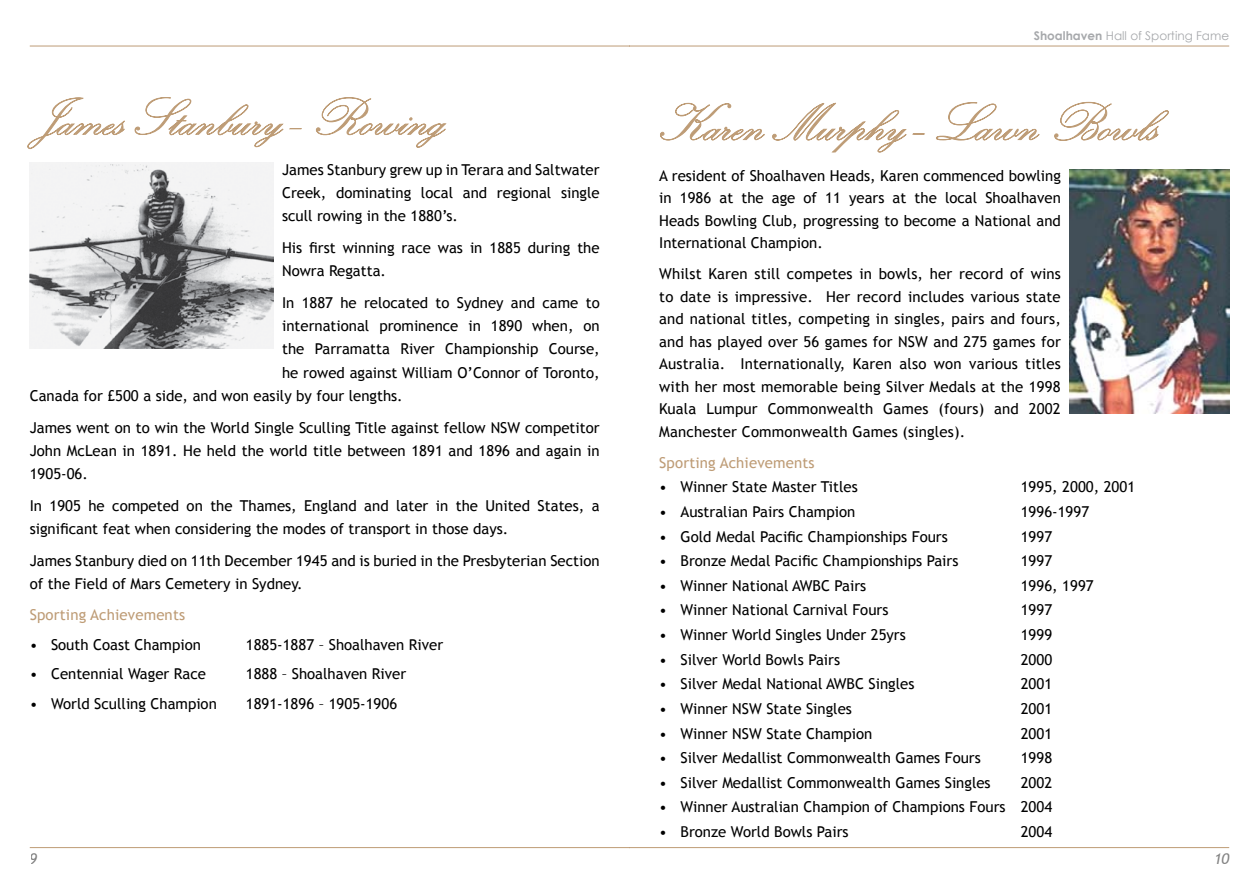
<style>
.page{position:relative;width:1259px;height:893px;background:#fff}
.page>*{position:absolute;margin:0;border:0;box-sizing:border-box;transform-origin:0 0}
.t1{font:500 54px "Kunstlerschreibsch D";color:#be9c76}
.t2{font:15px/22.5px "Trebuchet MS";color:#000;text-align:justify}
.t3{font:15px "Trebuchet MS";letter-spacing:.01em;color:#be9c76}
.t4{font:italic 15px "Trebuchet MS";color:#000}
.t5{font:12px "Century Gothic";color:#a7a9ac}
.s1{font-weight:700}
</style>
<div class="page">
<hr style="left:30px;top:847px;width:599px;height:1px;background:#be9c76">
<hr style="left:30px;top:46px;width:599px;height:1px;background:#be9c76">
<hr style="left:629px;top:847px;width:600px;height:1px;background:#be9c76">
<hr style="left:629px;top:46px;width:600px;height:1px;background:#be9c76">
<svg style="left:27px;top:97px;width:98px;height:52px"></svg>
<svg style="left:134px;top:97px;width:150px;height:50px"></svg>
<svg style="left:316px;top:97px;width:131px;height:51px"></svg>
<img style="left:30px;top:163px;width:243px;height:185px">
<svg style="left:660px;top:103px;width:105px;height:38px"></svg>
<svg style="left:772px;top:102px;width:152px;height:51px"></svg>
<svg style="left:936px;top:102px;width:104px;height:39px"></svg>
<svg style="left:1054px;top:102px;width:115px;height:39px"></svg>
<img style="left:1069px;top:169px;width:160px;height:245px">
<h1 class="t1" style="left:30px;top:92px;width:415px">James Stanbury – Rowing</h1>
<p class="t2" style="left:282px;top:158px;width:319px;line-height:23.2px">James Stanbury grew up in Terara and Saltwater Creek, dominating local and regional single scull rowing in the 1880’s.</p>
<p class="t2" style="left:282px;top:236px;width:319px;line-height:23.2px">His first winning race was in 1885 during the<br>Nowra Regatta.</p>
<p class="t2" style="left:282px;top:291px;width:319px">In 1887 he relocated to Sydney and came to</p>
<p class="t2" style="left:282px;top:315px;width:319px">international prominence in 1890 when, on</p>
<p class="t2" style="left:282px;top:338px;width:319px">the Parramatta River Championship Course,</p>
<p class="t2" style="left:282px;top:361px;width:319px">he rowed against William O’Connor of Toronto,</p>
<p class="t2" style="left:30px;top:384px;width:374px">Canada for £500 a side, and won easily by four lengths.</p>
<p class="t2" style="left:30px;top:416px;width:571px;line-height:23.2px">James went on to win the World Single Sculling Title against fellow NSW competitor John McLean in 1891. He held the world title between 1891 and 1896 and again in 1905-06.</p>
<p class="t2" style="left:30px;top:494px;width:571px;line-height:23.2px">In 1905 he competed on the Thames, England and later in the United States, a significant feat when considering the modes of transport in those days.</p>
<p class="t2" style="left:30px;top:549px;width:571px;line-height:23.2px">James Stanbury died on 11th December 1945 and is buried in the Presbyterian Section of the Field of Mars Cemetery in Sydney.</p>
<p class="t3" style="left:30px;top:606px;width:157px">Sporting Achievements</p>
<p class="t2" style="left:30px;top:633px;width:173px">• South Coast Champion</p>
<p class="t2" style="left:246px;top:633px;width:199px">1885-1887 – Shoalhaven River</p>
<p class="t2" style="left:30px;top:663px;width:178px">• Centennial Wager Race</p>
<p class="t2" style="left:246px;top:663px;width:162px">1888 – Shoalhaven River</p>
<p class="t2" style="left:30px;top:693px;width:189px">• World Sculling Champion</p>
<p class="t2" style="left:246px;top:693px;width:153px">1891-1896 – 1905-1906</p>
<p class="t5" style="left:1033px;top:27px;width:197px"><span class="s1">Shoalhaven</span> Hall of Sporting Fame</p>
<h1 class="t1" style="left:659px;top:97px;width:498px">Karen Murphy – Lawn Bowls</h1>
<p class="t2" style="left:659px;top:164px;width:403px">A resident of Shoalhaven Heads, Karen commenced bowling in 1986 at the age of 11 years at the local Shoalhaven Heads Bowling Club, progressing to become a National and International Champion.</p>
<p class="t2" style="left:659px;top:263px;width:403px">Whilst Karen still competes in bowls, her record of wins to date is impressive. Her record includes various state and national titles, competing in singles, pairs and fours, and has played over 56 games for NSW and 275 games for Australia. Internationally, Karen also won various titles with her most memorable being Silver Medals at the 1998<br>Kuala Lumpur Commonwealth Games (fours) and 2002<br>Manchester Commonwealth Games (singles).</p>
<p class="t3" style="left:659px;top:453px;width:157px">Sporting Achievements</p>
<p class="t2" style="left:659px;top:476px;width:200px">• Winner State Master Titles</p>
<p class="t2" style="left:1020px;top:476px;width:116px">1995, 2000, 2001</p>
<p class="t2" style="left:659px;top:500px;width:197px">• Australian Pairs Champion</p>
<p class="t2" style="left:1020px;top:500px;width:70px">1996-1997</p>
<p class="t2" style="left:659px;top:525px;width:290px">• Gold Medal Pacific Championships Fours</p>
<p class="t2" style="left:1020px;top:525px;width:33px">1997</p>
<p class="t2" style="left:659px;top:550px;width:301px">• Bronze Medal Pacific Championships Pairs</p>
<p class="t2" style="left:1020px;top:550px;width:33px">1997</p>
<p class="t2" style="left:659px;top:574px;width:208px">• Winner National AWBC Pairs</p>
<p class="t2" style="left:1020px;top:574px;width:74px">1996, 1997</p>
<p class="t2" style="left:659px;top:599px;width:231px">• Winner National Carnival Fours</p>
<p class="t2" style="left:1020px;top:599px;width:33px">1997</p>
<p class="t2" style="left:659px;top:624px;width:248px">• Winner World Singles Under 25yrs</p>
<p class="t2" style="left:1020px;top:624px;width:33px">1999</p>
<p class="t2" style="left:659px;top:648px;width:182px">• Silver World Bowls Pairs</p>
<p class="t2" style="left:1020px;top:648px;width:33px">2000</p>
<p class="t2" style="left:659px;top:673px;width:257px">• Silver Medal National AWBC Singles</p>
<p class="t2" style="left:1020px;top:673px;width:33px">2001</p>
<p class="t2" style="left:659px;top:698px;width:194px">• Winner NSW State Singles</p>
<p class="t2" style="left:1020px;top:698px;width:33px">2001</p>
<p class="t2" style="left:659px;top:722px;width:215px">• Winner NSW State Champion</p>
<p class="t2" style="left:1020px;top:722px;width:33px">2001</p>
<p class="t2" style="left:659px;top:747px;width:323px">• Silver Medallist Commonwealth Games Fours</p>
<p class="t2" style="left:1020px;top:747px;width:33px">1998</p>
<p class="t2" style="left:659px;top:771px;width:333px">• Silver Medallist Commonwealth Games Singles</p>
<p class="t2" style="left:1020px;top:771px;width:33px">2002</p>
<p class="t2" style="left:659px;top:796px;width:394px">• Winner Australian Champion of Champions Fours 2004</p>
<p class="t2" style="left:659px;top:821px;width:191px">• Bronze World Bowls Pairs</p>
<p class="t2" style="left:1020px;top:821px;width:33px">2004</p>
<p class="t4" style="left:30px;top:849px;width:9px">9</p>
<p class="t4" style="left:1213px;top:849px;width:17px">10</p>
</div>
